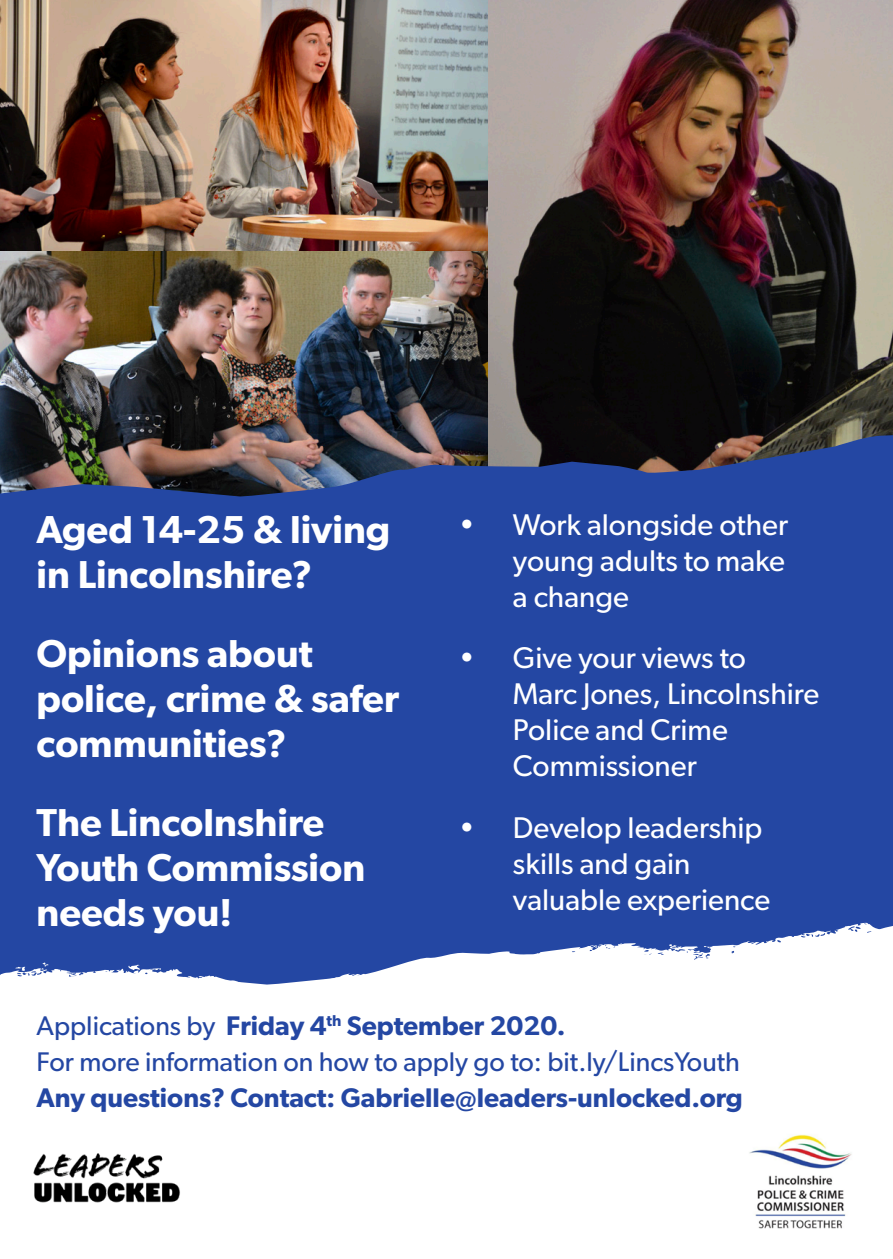
<style>
.page{position:relative;width:893px;height:1259px;background:#fff}
.page>*{position:absolute;margin:0;border:0;box-sizing:border-box;transform-origin:0 0}
.t1{font:600 39px/45px "Gibson";color:#fff}
.t2{font:30px/36px "Gibson";color:#fff}
.t3{font:600 27px/36px "Gibson";color:#2447a3}
.s1{font-weight:400}
</style>
<div class="page">
<div style="left:0;top:0;width:893px;height:1003px;background:#2447a3"></div>
<img style="left:33px;top:1153px;width:147px;height:50px">
<img style="left:487px;top:0;width:406px;height:434px">
<img style="left:0;top:250px;width:487px;height:184px">
<img style="left:0;top:434px;width:893px;height:63px">
<svg style="left:0;top:923px;width:893px;height:80px;fill:#fff"></svg>
<img style="left:749px;top:1134px;width:103px;height:95px">
<img style="left:0;top:0;width:487px;height:250px">
<p class="t1" style="left:37px;top:506px;width:355px">Aged 14-25 &amp; living in Lincolnshire?</p>
<p class="t1" style="left:37px;top:630px;width:364px">Opinions about police, crime &amp; safer communities?</p>
<p class="t1" style="left:37px;top:799px;width:330px">The Lincolnshire<br>Youth Commission needs you!</p>
<p class="t2" style="left:513px;top:506px;width:277px;text-align:justify;text-indent:-54px">• Work alongside other young adults to make a change</p>
<p class="t2" style="left:513px;top:639px;width:308px;text-indent:-54px">• Give your views to<br>Marc Jones, Lincolnshire<br>Police and Crime<br>Commissioner</p>
<p class="t2" style="left:513px;top:809px;width:259px;text-indent:-54px">• Develop leadership skills and gain valuable experience</p>
<p class="t3" style="left:37px;top:1007px;width:708px"><span class="s1">Applications by</span> Friday 4<sup>th</sup> September 2020.<br><span class="s1">For more information on how to apply go to: bit.ly/LincsYouth<br></span>Any questions? Contact: Gabrielle@leaders-unlocked.org</p>
</div>
